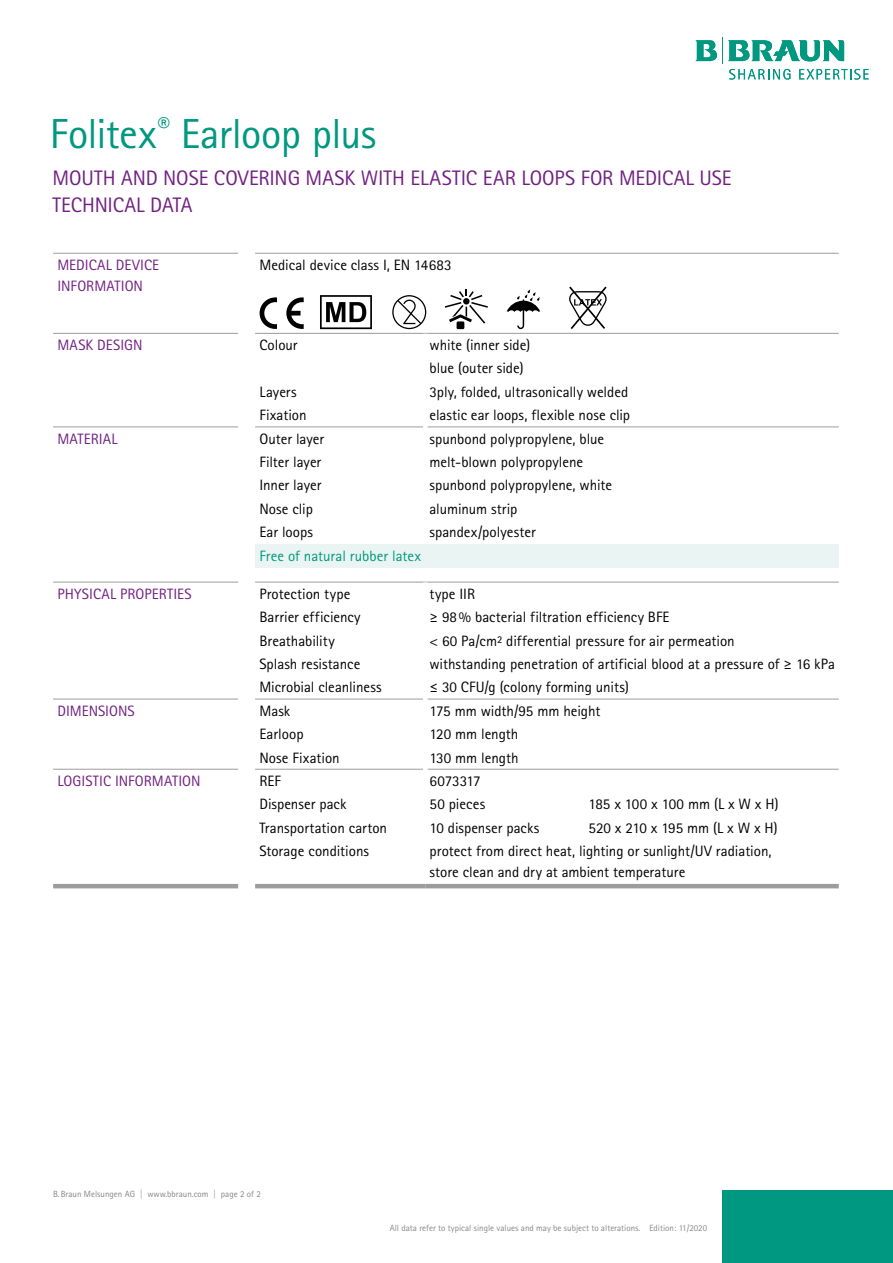
<style>
.page{position:relative;width:893px;height:1263px;background:#fff}
.page>*{position:absolute;margin:0;border:0;box-sizing:border-box;transform-origin:0 0}
.t1{font:42px "Rotis Sans Serif Pro";letter-spacing:-.015em;color:#009880}
.t2{font:21px/27px "Rotis Sans Serif Pro";letter-spacing:-.005em;color:#712081}
.t3{font:15px/23.4px "Rotis Sans Serif Pro";color:#000}
.t4{font:15px/21px "Rotis Sans Serif Pro";color:#712081}
.t5{font:15px "Rotis Sans Serif Pro";color:#009880}
.t6{font:9px "Rotis Sans Serif Pro";color:#868786}
</style>
<div class="page">
<div style="left:722px;top:1191px;width:171px;height:72px;background:#009880"></div>
<div style="left:255px;top:544px;width:584px;height:23px;background:#eaf5f3"></div>
<hr style="left:53px;top:253px;width:185px;height:1px;background:#9c9c9d">
<hr style="left:255px;top:253px;width:170px;height:1px;background:#9c9c9d">
<hr style="left:425px;top:253px;width:414px;height:1px;background:#9c9c9d">
<hr style="left:53px;top:333px;width:185px;height:1px;background:#9c9c9d">
<hr style="left:255px;top:333px;width:170px;height:1px;background:#9c9c9d">
<hr style="left:425px;top:333px;width:414px;height:1px;background:#9c9c9d">
<hr style="left:53px;top:426px;width:185px;height:1px;background:#9c9c9d">
<hr style="left:255px;top:426px;width:168px;height:1px;background:#9c9c9d">
<hr style="left:427px;top:426px;width:412px;height:1px;background:#9c9c9d">
<hr style="left:53px;top:582px;width:185px;height:1px;background:#9c9c9d">
<hr style="left:255px;top:582px;width:170px;height:1px;background:#9c9c9d">
<hr style="left:425px;top:582px;width:414px;height:1px;background:#9c9c9d">
<hr style="left:53px;top:699px;width:185px;height:1px;background:#9c9c9d">
<hr style="left:427px;top:699px;width:412px;height:1px;background:#9c9c9d">
<hr style="left:53px;top:769px;width:185px;height:1px;background:#9c9c9d">
<hr style="left:255px;top:699px;width:168px;height:1px;background:#9c9c9d">
<hr style="left:423px;top:582px;width:4px;height:23px;background:#fff">
<hr style="left:255px;top:769px;width:168px;height:1px;background:#9c9c9d">
<hr style="left:427px;top:769px;width:412px;height:1px;background:#9c9c9d">
<hr style="left:53px;top:884px;width:185px;height:4px;background:#9c9c9d">
<hr style="left:255px;top:884px;width:170px;height:4px;background:#9c9c9d">
<hr style="left:425px;top:884px;width:414px;height:4px;background:#9c9c9d">
<svg style="left:695px;top:37px;width:174px;height:43px"></svg>
<div style="left:457px;top:321px;width:7px;height:8px;background:#000"></div>
<svg style="left:445px;top:289px;width:43px;height:35px"></svg>
<svg style="left:507px;top:289px;width:33px;height:40px"></svg>
<svg style="left:392px;top:295px;width:34px;height:34px"></svg>
<svg style="left:320px;top:295px;width:52px;height:34px"></svg>
<svg style="left:569px;top:287px;width:38px;height:42px"></svg>
<svg style="left:286px;top:297px;width:18px;height:32px"></svg>
<svg style="left:260px;top:297px;width:17px;height:32px"></svg>
<h1 class="t1" style="left:50px;top:109px;width:328px">Folitex<sup>®</sup> Earloop plus</h1>
<h2 class="t2" style="left:52px;top:165px;width:681px">MOUTH AND NOSE COVERING MASK WITH ELASTIC EAR LOOPS FOR MEDICAL USE<br>TECHNICAL DATA</h2>
<p class="t4" style="left:57px;top:254px;width:103px">MEDICAL DEVICE<br>INFORMATION</p>
<p class="t3" style="left:259px;top:253px;width:194px">Medical device class I, EN 14683</p>
<p class="t4" style="left:57px;top:335px;width:87px">MASK DESIGN</p>
<p class="t3" style="left:259px;top:333px;width:40px">Colour</p>
<p class="t3" style="left:429px;top:333px;width:102px">white (inner side) blue (outer side)</p>
<p class="t3" style="left:259px;top:380px;width:39px">Layers</p>
<p class="t3" style="left:429px;top:380px;width:200px">3ply, folded, ultrasonically welded</p>
<p class="t3" style="left:259px;top:404px;width:49px">Fixation</p>
<p class="t3" style="left:429px;top:404px;width:202px">elastic ear loops, flexible nose clip</p>
<p class="t4" style="left:57px;top:428px;width:62px">MATERIAL</p>
<p class="t3" style="left:259px;top:427px;width:66px">Outer layer</p>
<p class="t3" style="left:429px;top:427px;width:176px">spunbond polypropylene, blue</p>
<p class="t3" style="left:259px;top:450px;width:63px">Filter layer</p>
<p class="t3" style="left:429px;top:450px;width:155px">melt-blown polypropylene</p>
<p class="t3" style="left:259px;top:474px;width:64px">Inner layer</p>
<p class="t3" style="left:429px;top:474px;width:184px">spunbond polypropylene, white</p>
<p class="t3" style="left:259px;top:497px;width:55px">Nose clip</p>
<p class="t3" style="left:429px;top:497px;width:89px">aluminum strip</p>
<p class="t3" style="left:259px;top:520px;width:55px">Ear loops</p>
<p class="t3" style="left:429px;top:520px;width:108px">spandex/polyester</p>
<p class="t5" style="left:259px;top:547px;width:163px">Free of natural rubber latex</p>
<p class="t4" style="left:57px;top:583px;width:136px">PHYSICAL PROPERTIES</p>
<p class="t3" style="left:259px;top:582px;width:93px">Protection type</p>
<p class="t3" style="left:429px;top:582px;width:47px">type IIR</p>
<p class="t3" style="left:259px;top:605px;width:103px">Barrier efficiency</p>
<p class="t3" style="left:429px;top:605px;width:242px">≥ 98% bacterial filtration efficiency BFE</p>
<p class="t3" style="left:259px;top:629px;width:77px">Breathability</p>
<p class="t3" style="left:429px;top:629px;width:307px">&lt; 60 Pa/cm² differential pressure for air permeation</p>
<p class="t3" style="left:259px;top:652px;width:103px">Splash resistance</p>
<p class="t3" style="left:429px;top:652px;width:407px">withstanding penetration of artificial blood at a pressure of ≥ 16 kPa</p>
<p class="t3" style="left:259px;top:676px;width:124px">Microbial cleanliness</p>
<p class="t3" style="left:429px;top:676px;width:201px">≤ 30 CFU/g (colony forming units)</p>
<p class="t4" style="left:57px;top:700px;width:79px">DIMENSIONS</p>
<p class="t3" style="left:259px;top:699px;width:32px">Mask</p>
<p class="t3" style="left:429px;top:699px;width:172px">175 mm width/95 mm height</p>
<p class="t3" style="left:259px;top:722px;width:46px">Earloop</p>
<p class="t3" style="left:429px;top:722px;width:90px">120 mm length</p>
<p class="t3" style="left:259px;top:746px;width:82px">Nose Fixation</p>
<p class="t3" style="left:429px;top:746px;width:91px">130 mm length</p>
<p class="t4" style="left:57px;top:770px;width:145px">LOGISTIC INFORMATION</p>
<p class="t3" style="left:259px;top:769px;width:23px">REF</p>
<p class="t3" style="left:430px;top:769px;width:53px">6073317</p>
<p class="t3" style="left:259px;top:793px;width:88px">Dispenser pack</p>
<p class="t3" style="left:430px;top:793px;width:57px">50 pieces</p>
<p class="t3" style="left:589px;top:793px;width:192px">185 x 100 x 100 mm (L x W x H)</p>
<p class="t3" style="left:259px;top:816px;width:129px">Transportation carton</p>
<p class="t3" style="left:430px;top:816px;width:111px">10 dispenser packs</p>
<p class="t3" style="left:589px;top:816px;width:191px">520 x 210 x 195 mm (L x W x H)</p>
<p class="t3" style="left:259px;top:839px;width:111px">Storage conditions</p>
<p class="t3" style="left:430px;top:841px;width:344px;line-height:21px">protect from direct heat, lighting or sunlight/UV radiation, store clean and dry at ambient temperature</p>
<p class="t6" style="left:53px;top:1188px;width:209px">B.Braun Melsungen AG | www.bbraun.com | page 2 of 2</p>
<p class="t6" style="left:390px;top:1223px;width:319px">All data refer to typical single values and may be subject to alterations. Edition: 11/2020</p>
</div>
